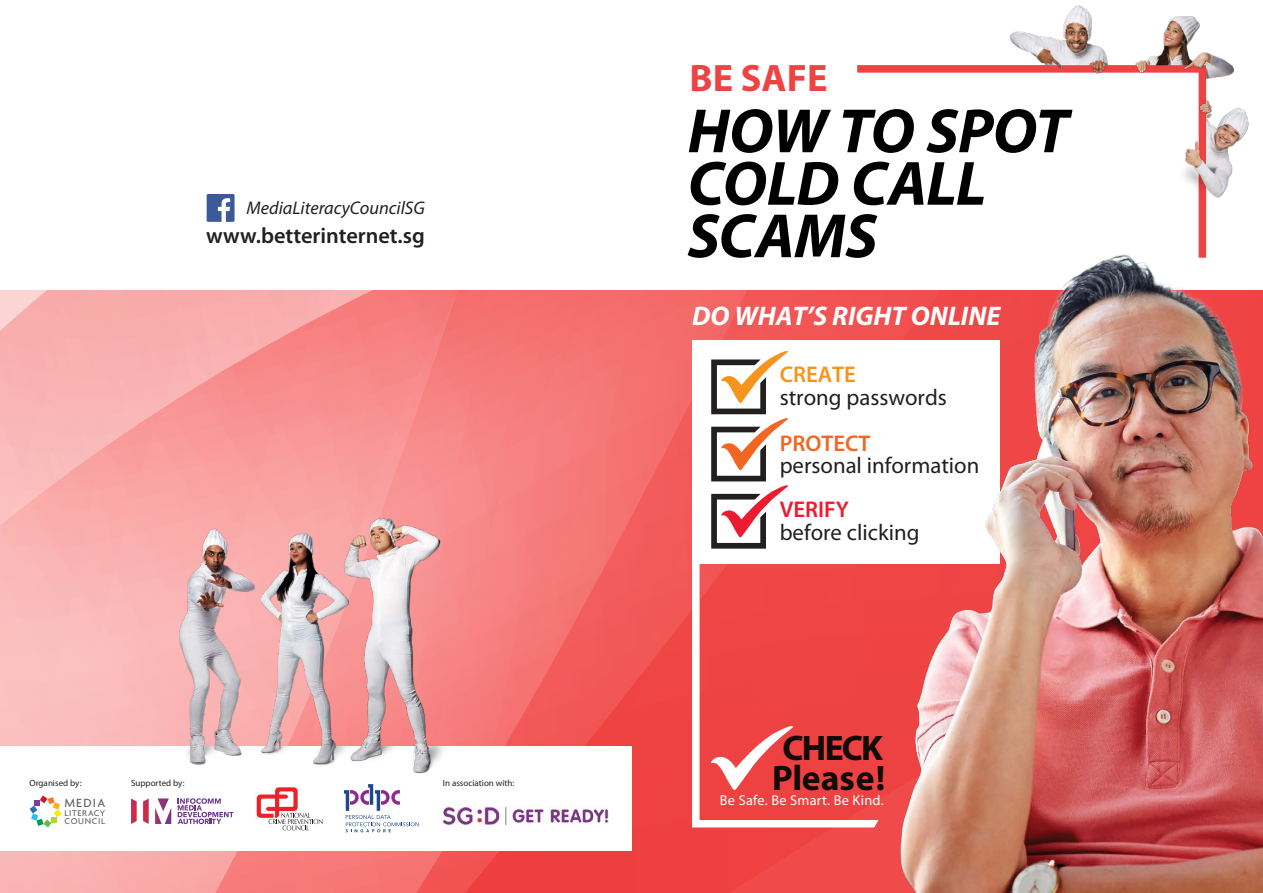
<style>
.page{position:relative;width:1263px;height:893px;background:#fff}
.page>*{position:absolute;margin:0;border:0;box-sizing:border-box;transform-origin:0 0}
.t1{font:italic 700 63px/52.5px "Myriad Pro";letter-spacing:-.01em;color:#000}
.t2{font:700 38.4px "Myriad Pro";color:#ef4343}
.t3{font:700 35.55px/29.8px "Myriad Pro";letter-spacing:-.01em;color:#130b08}
.t4{font:italic 700 27px "Myriad Pro";color:#fff}
.t5{font:22.8px "Myriad Pro";color:#231f20}
.t6{font:600 22.8px "Myriad Pro";color:#f26522}
.t7{font:600 22.8px "Myriad Pro";color:#f7941e}
.t8{font:600 22.8px "Myriad Pro";color:#ed1b2f}
.t9{font:600 22.2px "Myriad Pro";color:#231f20}
.t10{font:italic 18.3px "Myriad Pro";color:#231f20}
.t11{font:14.25px "Myriad Pro";letter-spacing:.02em;color:#fff}
.t12{font:500 12.9px "Agenda";letter-spacing:.09em;color:#636466}
.t13{font:9px "Myriad Pro";color:#231f20}
.t14{font:500 9px/8.6px "Agenda";letter-spacing:.08em;color:#636466}
</style>
<div class="page">
<svg style="left:0;top:290px;width:419px;height:603px;background:#f9a5a5"></svg>
<svg style="left:419px;top:290px;width:212px;height:603px;background:#f4706f"></svg>
<div style="left:0;top:746px;width:631px;height:104px;background:#fff"></div>
<svg style="left:207px;top:194px;width:28px;height:28px"></svg>
<svg style="left:857px;top:65px;width:152px;height:8px"></svg>
<img style="left:631px;top:215px;width:632px;height:678px">
<img style="left:1184px;top:136px;width:60px;height:79px">
<img style="left:1009px;top:5px;width:240px;height:131px">
<img style="left:132px;top:486px;width:347px;height:327px">
<svg style="left:30px;top:795px;width:32px;height:32px"></svg>
<svg style="left:178px;top:798px;width:55px;height:26px"></svg>
<svg style="left:143px;top:798px;width:6px;height:26px"></svg>
<svg style="left:131px;top:798px;width:6px;height:26px"></svg>
<svg style="left:155px;top:798px;width:16px;height:26px"></svg>
<svg style="left:257px;top:787px;width:65px;height:43px"></svg>
<img style="left:419px;top:789px;width:190px;height:37px">
<svg style="left:344px;top:784px;width:75px;height:48px"></svg>
<p class="t10" style="left:246px;top:197px;width:180px">MediaLiteracyCouncilSG</p>
<p class="t9" style="left:206px;top:221px;width:220px">www.betterinternet.sg</p>
<p class="t13" style="left:30px;top:778px;width:53px">Organised by:</p>
<p class="t13" style="left:131px;top:778px;width:55px">Supported by:</p>
<p class="t13" style="left:443px;top:778px;width:73px">In association with:</p>
<p class="t12" style="left:65px;top:795px;width:42px">MEDIA</p>
<p class="t14" style="left:65px;top:808px;width:42px">LITERACY<br>COUNCIL</p>
<h2 class="t2" style="left:689px;top:53px;width:139px">BE SAFE</h2>
<h1 class="t1" style="left:687px;top:103px;width:382px">HOW TO SPOT<br>COLD CALL<br>SCAMS</h1>
<p class="t4" style="left:692px;top:298px;width:310px">DO WHAT’S RIGHT ONLINE</p>
<p class="t7" style="left:780px;top:360px;width:78px">CREATE</p>
<p class="t5" style="left:780px;top:383px;width:169px">strong passwords</p>
<p class="t6" style="left:780px;top:428px;width:92px">PROTECT</p>
<p class="t5" style="left:780px;top:452px;width:201px">personal information</p>
<p class="t8" style="left:780px;top:495px;width:71px">VERIFY</p>
<p class="t5" style="left:780px;top:518px;width:141px">before clicking</p>
<h3 class="t3" style="left:772px;top:732px;width:115px">CHECK<br>Please!</h3>
<p class="t11" style="left:720px;top:792px;width:165px">Be Safe. Be Smart. Be Kind.</p>
</div>
